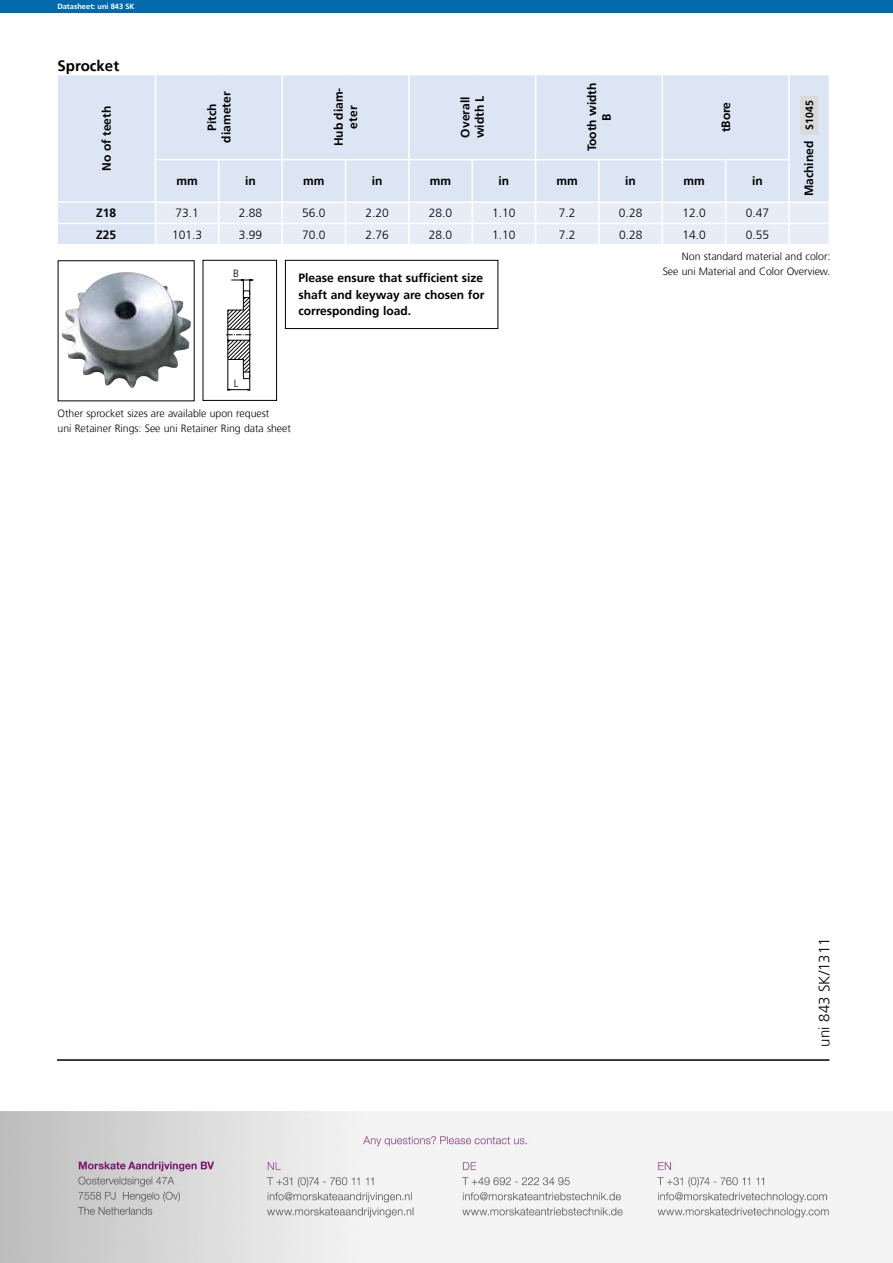
<style>
.page{position:relative;width:893px;height:1263px;background:#fff}
.page>*{position:absolute;margin:0;border:0;box-sizing:border-box;transform-origin:0 0}
.t1{font:300 15px "Frutiger";color:#000}
.t2{font:700 15px "Frutiger";color:#000}
.t3{font:700 12px/14.4px "Frutiger";color:#000;text-align:center}
.t4{font:300 12px "Frutiger";color:#000}
.t5{font:300 10.5px/15px "Frutiger";color:#000}
.t6{font:700 7.5px "Frutiger";color:#fff}
.s1{font-size:10.5px}
</style>
<div class="page">
<img style="left:62px;top:273px;width:115px;height:115px">
<div style="left:203px;top:260px;width:74px;height:141px;border:1px solid #000"></div>
<svg style="left:226px;top:279px;width:28px;height:112px"></svg>
<div style="left:0;top:0;width:893px;height:13px;background:#006aac"></div>
<hr style="left:57px;top:1060px;width:772px;height:1px;background:#000">
<div style="left:58px;top:75px;width:771px;height:169px;background:#dbe5f3"></div>
<hr style="left:155px;top:75px;width:1px;height:84px;background:#fff">
<hr style="left:281px;top:75px;width:2px;height:84px;background:#fff">
<hr style="left:408px;top:75px;width:2px;height:84px;background:#fff">
<hr style="left:535px;top:75px;width:1px;height:84px;background:#fff">
<hr style="left:662px;top:75px;width:1px;height:84px;background:#fff">
<hr style="left:788px;top:75px;width:2px;height:84px;background:#fff">
<hr style="left:155px;top:159px;width:64px;height:1px;background:#fff">
<hr style="left:155px;top:160px;width:1px;height:41px;background:#fff">
<hr style="left:219px;top:159px;width:63px;height:1px;background:#fff">
<hr style="left:218px;top:160px;width:2px;height:41px;background:#fff">
<hr style="left:282px;top:159px;width:64px;height:1px;background:#fff">
<hr style="left:281px;top:160px;width:2px;height:41px;background:#fff">
<hr style="left:346px;top:159px;width:63px;height:1px;background:#fff">
<hr style="left:345px;top:160px;width:1px;height:41px;background:#fff">
<hr style="left:409px;top:159px;width:63px;height:1px;background:#fff">
<hr style="left:408px;top:160px;width:2px;height:41px;background:#fff">
<hr style="left:472px;top:159px;width:64px;height:1px;background:#fff">
<hr style="left:471px;top:160px;width:2px;height:41px;background:#fff">
<hr style="left:536px;top:159px;width:63px;height:1px;background:#fff">
<hr style="left:535px;top:160px;width:1px;height:41px;background:#fff">
<hr style="left:599px;top:159px;width:63px;height:1px;background:#fff">
<hr style="left:598px;top:160px;width:2px;height:41px;background:#fff">
<hr style="left:662px;top:159px;width:64px;height:1px;background:#fff">
<hr style="left:662px;top:160px;width:1px;height:41px;background:#fff">
<hr style="left:726px;top:159px;width:64px;height:1px;background:#fff">
<hr style="left:725px;top:160px;width:1px;height:41px;background:#fff">
<hr style="left:788px;top:160px;width:2px;height:41px;background:#fff">
<hr style="left:56px;top:201px;width:99px;height:2px;background:#fff">
<hr style="left:155px;top:201px;width:64px;height:2px;background:#fff">
<hr style="left:219px;top:201px;width:63px;height:2px;background:#fff">
<hr style="left:282px;top:201px;width:64px;height:2px;background:#fff">
<hr style="left:346px;top:201px;width:63px;height:2px;background:#fff">
<hr style="left:409px;top:201px;width:63px;height:2px;background:#fff">
<hr style="left:472px;top:201px;width:64px;height:2px;background:#fff">
<hr style="left:536px;top:201px;width:63px;height:2px;background:#fff">
<hr style="left:599px;top:201px;width:63px;height:2px;background:#fff">
<hr style="left:662px;top:201px;width:64px;height:2px;background:#fff">
<hr style="left:726px;top:201px;width:63px;height:2px;background:#fff">
<hr style="left:789px;top:201px;width:41px;height:2px;background:#fff">
<hr style="left:56px;top:223px;width:99px;height:1px;background:#fff">
<div style="left:155px;top:203px;width:674px;height:41px;background:#e7edf7"></div>
<div style="left:801px;top:96px;width:17px;height:38px;background:#dadada"></div>
<div style="left:285px;top:260px;width:213px;height:69px;border:1px solid #000"></div>
<img style="left:0;top:1111px;width:893px;height:152px">
<p class="t6" style="left:57px;top:2px;width:79px">Datasheet: uni 843 SK</p>
<p class="t2" style="left:58px;top:57px;width:63px">Sprocket</p>
<p class="t3" style="left:99px;top:171px;width:66px;rotate:-90deg">No of teeth</p>
<p class="t3" style="left:585px;top:151px;width:70px;rotate:-90deg">Tooth width<br>B</p>
<p class="t3" style="left:205px;top:142px;width:52px;rotate:-90deg">Pitch diameter</p>
<p class="t3" style="left:332px;top:146px;width:60px;rotate:-90deg">Hub diam&shy;eter</p>
<p class="t3" style="left:458px;top:138px;width:44px;text-align:left;rotate:-90deg">Overall width L</p>
<p class="t3" style="left:719px;top:132px;width:32px;rotate:-90deg">tBore</p>
<p class="t3" style="left:802px;top:196px;width:97px;rotate:-90deg">Machined <span class="s1">S1045</span></p>
<p class="t3" style="left:176px;top:174px;width:23px">mm</p>
<p class="t3" style="left:245px;top:174px;width:12px">in</p>
<p class="t3" style="left:303px;top:174px;width:23px">mm</p>
<p class="t3" style="left:372px;top:174px;width:12px">in</p>
<p class="t3" style="left:430px;top:174px;width:23px">mm</p>
<p class="t3" style="left:499px;top:174px;width:12px">in</p>
<p class="t3" style="left:557px;top:174px;width:23px">mm</p>
<p class="t3" style="left:625px;top:174px;width:12px">in</p>
<p class="t3" style="left:683px;top:174px;width:23px">mm</p>
<p class="t3" style="left:752px;top:174px;width:12px">in</p>
<p class="t3" style="left:96px;top:206px;width:22px">Z18</p>
<p class="t4" style="left:175px;top:206px;width:25px">73.1</p>
<p class="t4" style="left:239px;top:206px;width:25px">2.88</p>
<p class="t4" style="left:302px;top:206px;width:25px">56.0</p>
<p class="t4" style="left:366px;top:206px;width:25px">2.20</p>
<p class="t4" style="left:429px;top:206px;width:25px">28.0</p>
<p class="t4" style="left:492px;top:206px;width:25px">1.10</p>
<p class="t4" style="left:559px;top:206px;width:18px">7.2</p>
<p class="t4" style="left:619px;top:206px;width:25px">0.28</p>
<p class="t4" style="left:682px;top:206px;width:25px">12.0</p>
<p class="t4" style="left:746px;top:206px;width:25px">0.47</p>
<p class="t3" style="left:96px;top:227px;width:22px">Z25</p>
<p class="t4" style="left:172px;top:228px;width:32px">101.3</p>
<p class="t4" style="left:239px;top:228px;width:25px">3.99</p>
<p class="t4" style="left:302px;top:228px;width:25px">70.0</p>
<p class="t4" style="left:366px;top:228px;width:25px">2.76</p>
<p class="t4" style="left:429px;top:228px;width:25px">28.0</p>
<p class="t4" style="left:492px;top:228px;width:25px">1.10</p>
<p class="t4" style="left:559px;top:228px;width:18px">7.2</p>
<p class="t4" style="left:619px;top:228px;width:25px">0.28</p>
<p class="t4" style="left:682px;top:228px;width:25px">14.0</p>
<p class="t4" style="left:746px;top:228px;width:25px">0.55</p>
<p class="t5" style="left:233px;top:266px;width:7px">B</p>
<p class="t3" style="left:298px;top:270px;width:188px;line-height:16.5px;text-align:justify">Please ensure that sufficient size shaft and keyway are chosen for corresponding load.</p>
<p class="t5" style="left:234px;top:376px;width:6px">L</p>
<p class="t5" style="left:58px;top:406px;width:235px">Other sprocket sizes are available upon request<br>uni Retainer Rings: See uni Retainer Ring data sheet</p>
<p class="t5" style="left:663px;top:249px;width:169px;text-align:right">Non standard material and color:<br>See uni Material and Color Overview.</p>
<p class="t1" style="left:816px;top:1046px;width:110px;rotate:-90deg">uni 843 SK/1311</p>
</div>
